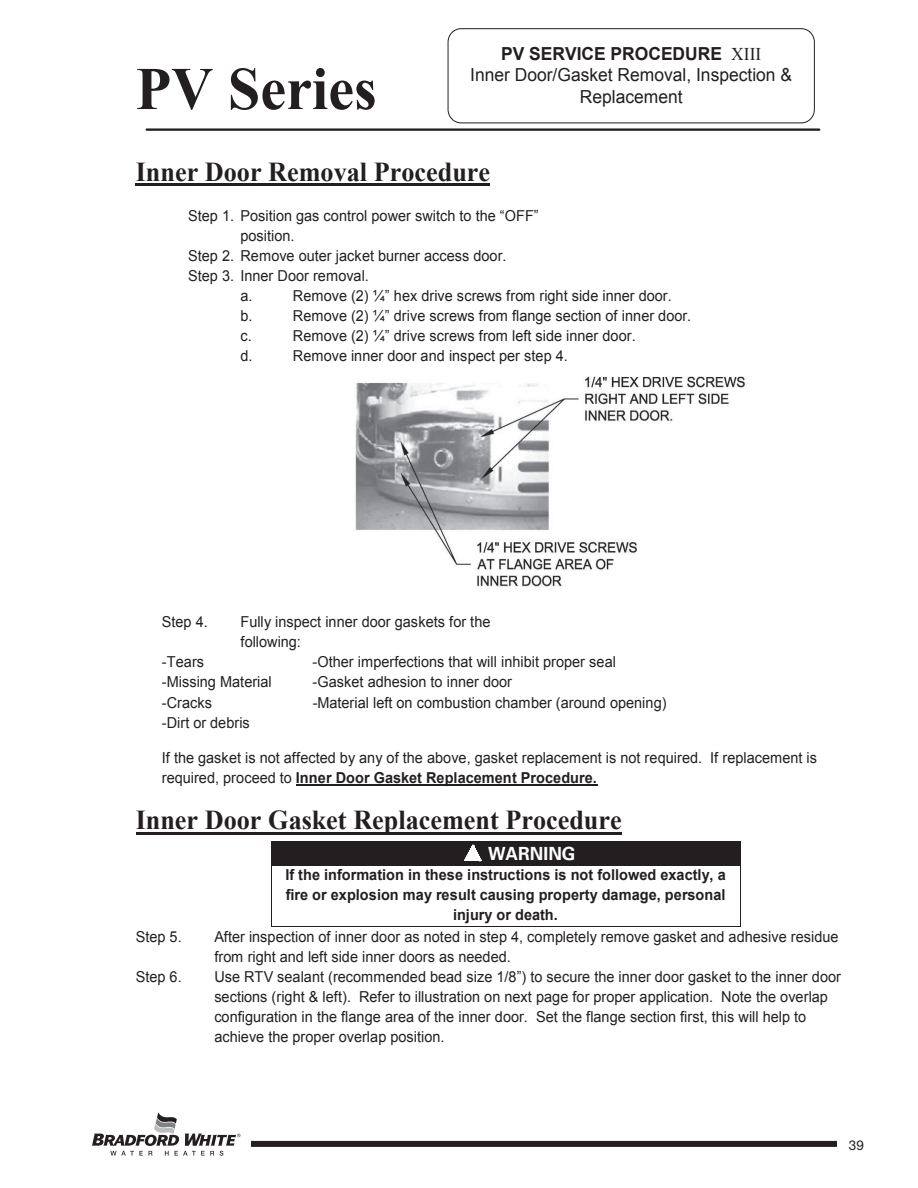
<style>
.page{position:relative;width:918px;height:1188px;background:#fff}
.page>*{position:absolute;margin:0;border:0;box-sizing:border-box;transform-origin:0 0}
.t1{font:700 60.6px "Times New Roman";color:#231f20;scale:.96 1}
.t2{font:700 27.3px "Times New Roman";color:#231f20;scale:.96 1}
.t3{font:700 18.15px "Univers";color:#fff;scale:.96 1}
.t4{font:18px/21.6px "Arial";color:#231f20;text-align:center}
.t5{font:15.15px/20px "Arial";color:#231f20;scale:.96 1}
.t6{font:700 15.15px/20.1px "Arial";letter-spacing:.005em;color:#231f20;text-align:center;scale:.96 1}
.t7{font:13.5px "Helvetica Neue";color:#231f20}
.s1{font-weight:700}
.s2{font-family:"Times New Roman"}
</style>
<div class="page">
<hr style="left:147px;top:128px;width:672px;height:3px;background:#231f20">
<div style="left:448px;top:29px;width:367px;height:94px;border:1px solid #231f20;border-radius:13px"></div>
<img style="left:305px;top:376px;width:441px;height:490px">
<hr style="left:136px;top:184px;width:354px;height:2px;background:#231f20">
<hr style="left:296px;top:784px;width:301px;height:2px;background:#231f20">
<hr style="left:136px;top:832px;width:486px;height:3px;background:#231f20">
<div style="left:272px;top:842px;width:468px;height:23px;background:#231f20"></div>
<svg style="left:465px;top:845px;width:16px;height:16px"></svg>
<svg style="left:271px;top:842px;width:1px;height:23px"></svg>
<svg style="left:740px;top:842px;width:1px;height:23px"></svg>
<hr style="left:271px;top:865px;width:469px;height:1px;background:#231f20">
<hr style="left:271px;top:866px;width:1px;height:61px;background:#231f20">
<hr style="left:271px;top:926px;width:469px;height:1px;background:#231f20">
<hr style="left:740px;top:866px;width:1px;height:61px;background:#231f20">
<div style="left:81px;top:1141px;width:783px;height:6px;background:#231f20"></div>
<div style="left:81px;top:1112px;width:170px;height:51px;background:#fff"></div>
<svg style="left:91px;top:1112px;width:149px;height:44px"></svg>
<div style="left:837px;top:1135px;width:27px;height:19px;background:#fff"></div>
<h1 class="t1" style="left:136px;top:47px;width:252px">PV Series</h1>
<p class="t4" style="left:470px;top:43px;width:323px"><span class="s1">PV SERVICE PROCEDURE</span> <span class="s2">XIII<br></span>Inner Door/Gasket Removal, Inspection &amp;</p>
<p class="t4" style="left:580px;top:86px;width:104px">Replacement</p>
<h2 class="t2" style="left:136px;top:153px;width:371px">Inner Door Removal Procedure</h2>
<p class="t5" style="left:188px;top:205px;width:367px">Step 1. Position gas control power switch to the “OFF”</p>
<p class="t5" style="left:241px;top:225px;width:58px">position.</p>
<p class="t5" style="left:188px;top:245px;width:333px">Step 2. Remove outer jacket burner access door.</p>
<p class="t5" style="left:188px;top:265px;width:190px">Step 3. Inner Door removal.</p>
<p class="t5" style="left:241px;top:286px;width:14px">a.</p>
<p class="t5" style="left:293px;top:286px;width:396px">Remove (2) ¼” hex drive screws from right side inner door.</p>
<p class="t5" style="left:241px;top:306px;width:14px">b.</p>
<p class="t5" style="left:293px;top:306px;width:416px">Remove (2) ¼” drive screws from flange section of inner door.</p>
<p class="t5" style="left:241px;top:326px;width:13px">c.</p>
<p class="t5" style="left:293px;top:326px;width:359px">Remove (2) ¼” drive screws from left side inner door.</p>
<p class="t5" style="left:241px;top:346px;width:14px">d.</p>
<p class="t5" style="left:293px;top:346px;width:288px">Remove inner door and inspect per step 4.</p>
<p class="t5" style="left:162px;top:612px;width:49px">Step 4.</p>
<p class="t5" style="left:241px;top:612px;width:262px">Fully inspect inner door gaskets for the following:</p>
<p class="t5" style="left:162px;top:652px;width:45px">-Tears</p>
<p class="t5" style="left:313px;top:652px;width:317px">-Other imperfections that will inhibit proper seal</p>
<p class="t5" style="left:162px;top:672px;width:116px">-Missing Material</p>
<p class="t5" style="left:313px;top:672px;width:209px">-Gasket adhesion to inner door</p>
<p class="t5" style="left:162px;top:692px;width:54px">-Cracks</p>
<p class="t5" style="left:313px;top:692px;width:370px">-Material left on combustion chamber (around opening)</p>
<p class="t5" style="left:162px;top:712px;width:93px">-Dirt or debris</p>
<p class="t5" style="left:162px;top:747px;width:684px">If the gasket is not affected by any of the above, gasket replacement is not required. If replacement is required, proceed to <span class="s1">Inner Door Gasket Replacement Procedure.</span></p>
<h2 class="t2" style="left:136px;top:801px;width:508px">Inner Door Gasket Replacement Procedure</h2>
<p class="t3" style="left:488px;top:843px;width:93px">WARNING</p>
<p class="t6" style="left:285px;top:865px;width:460px">If the information in these instructions is not followed exactly, a fire or explosion may result causing property damage, personal injury or death.</p>
<p class="t5" style="left:136px;top:927px;width:49px">Step 5.</p>
<p class="t5" style="left:214px;top:927px;width:652px">After inspection of inner door as noted in step 4, completely remove gasket and adhesive residue from right and left side inner doors as needed.</p>
<p class="t5" style="left:136px;top:967px;width:49px">Step 6.</p>
<p class="t5" style="left:214px;top:967px;width:654px">Use RTV sealant (recommended bead size 1/8”) to secure the inner door gasket to the inner door sections (right &amp; left). Refer to illustration on next page for proper application. Note the overlap configuration in the flange area of the inner door. Set the flange section first, this will help to achieve the proper overlap position.</p>
<p class="t7" style="left:849px;top:1137px;width:17px">39</p>
</div>
